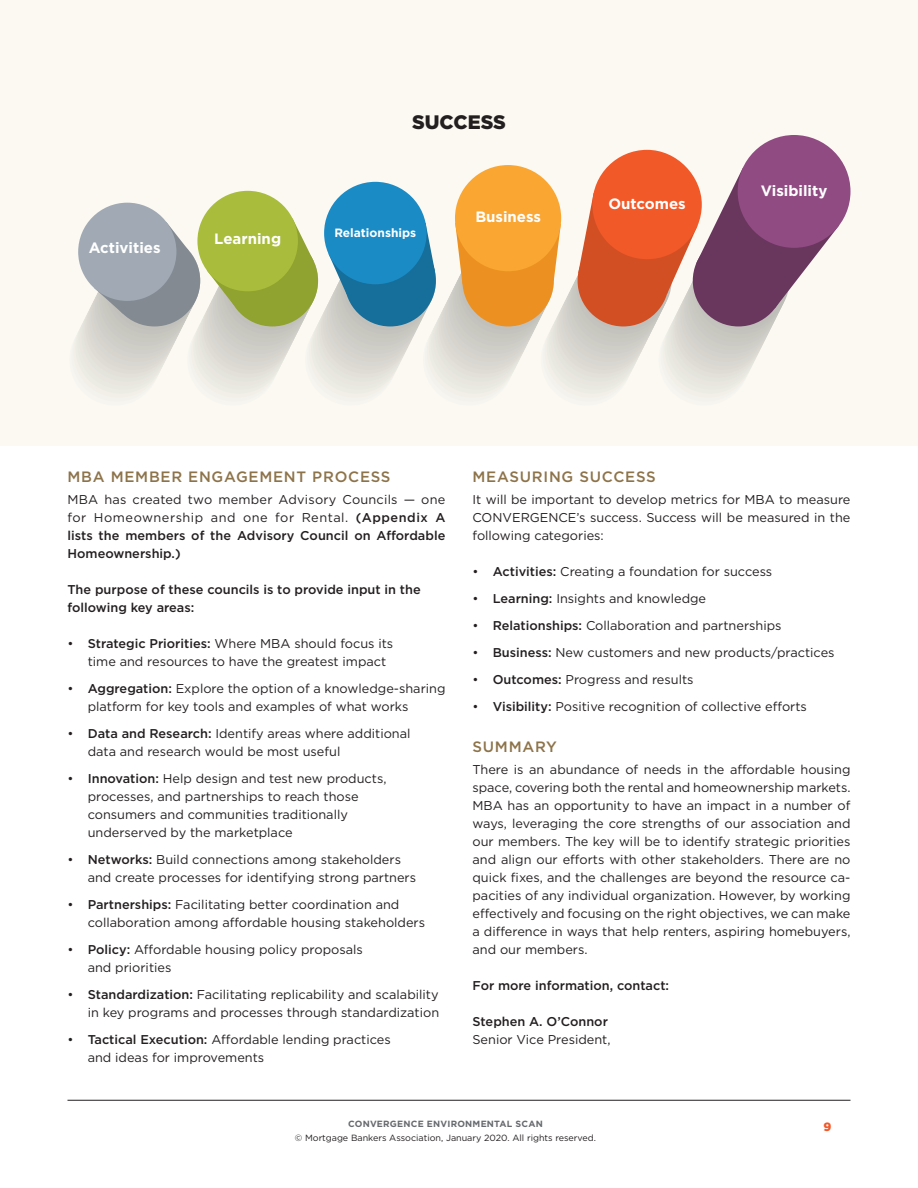
<style>
.page{position:relative;width:918px;height:1188px;background:#fff}
.page>*{position:absolute;margin:0;border:0;box-sizing:border-box;transform-origin:0 0}
.t1{font:900 19.5px "Gotham";color:#231f20}
.t2{font:500 15px "Gotham";letter-spacing:.05em;color:#8d734a}
.t3{font:700 15px "Gotham";color:#fff}
.t4{font:12.75px/18px "Gotham";color:#231f20}
.t5{font:500 12.75px/18px "Gotham";color:#231f20}
.t6{font:700 12px "Gotham";color:#fff}
.t7{font:900 12px "Gotham";color:#f15929}
.t8{font:9px "Gotham";color:#231f20}
.t9{font:700 9px "Gotham";letter-spacing:.025em;color:#676a6e}
.s1{font-weight:500}
</style>
<div class="page">
<hr style="left:68px;top:1100px;width:782px;height:1px;background:#231f20">
<div style="left:0;top:0;width:918px;height:446px;background:#fbf9f2"></div>
<svg style="left:74px;top:168px;width:765px;height:229px"></svg>
<div style="left:78px;top:203px;width:98px;height:98px;background:#a1aab4;border-radius:50%"></div>
<div style="left:197px;top:191px;width:101px;height:100px;background:#a9bc3b;border-radius:50%"></div>
<div style="left:324px;top:182px;width:103px;height:102px;background:#1b8bc6;border-radius:50%"></div>
<div style="left:455px;top:165px;width:106px;height:106px;background:#faa633;border-radius:50%"></div>
<div style="left:592px;top:150px;width:110px;height:109px;background:#f15929;border-radius:50%"></div>
<div style="left:738px;top:135px;width:112px;height:113px;background:#914b83;border-radius:50%"></div>
<p class="t3" style="left:89px;top:238px;width:73px">Activities</p>
<h1 class="t1" style="left:412px;top:109px;width:95px">SUCCESS</h1>
<p class="t3" style="left:214px;top:229px;width:68px">Learning</p>
<p class="t6" style="left:334px;top:225px;width:83px">Relationships</p>
<p class="t3" style="left:475px;top:207px;width:67px">Business</p>
<p class="t3" style="left:608px;top:193px;width:79px">Outcomes</p>
<p class="t3" style="left:761px;top:180px;width:68px">Visibility</p>
<p class="t2" style="left:68px;top:466px;width:325px">MBA MEMBER ENGAGEMENT PROCESS</p>
<p class="t4" style="left:68px;top:490px;width:380px;text-align:justify">MBA has created two member Advisory Councils — one for Homeownership and one for Rental. <span class="s1">(Appendix A lists the members of the Advisory Council on Affordable Homeownership.)</span></p>
<p class="t5" style="left:68px;top:580px;width:355px">The purpose of these councils is to provide input in the following key areas:</p>
<p class="t4" style="left:88px;top:634px;width:307px;text-indent:-20px">• <span class="s1">Strategic Priorities:</span> Where MBA should focus its time and resources to have the greatest impact</p>
<p class="t4" style="left:88px;top:679px;width:359px;text-indent:-20px">• <span class="s1">Aggregation:</span> Explore the option of a knowledge-sharing platform for key tools and examples of what works</p>
<p class="t4" style="left:88px;top:724px;width:324px;text-indent:-20px">• <span class="s1">Data and Research:</span> Identify areas where additional data and research would be most useful</p>
<p class="t4" style="left:88px;top:769px;width:300px;text-indent:-20px">• <span class="s1">Innovation:</span> Help design and test new products, processes, and partnerships to reach those consumers and communities traditionally underserved by the marketplace</p>
<p class="t4" style="left:88px;top:850px;width:330px;text-indent:-20px">• <span class="s1">Networks:</span> Build connections among stakeholders and create processes for identifying strong partners</p>
<p class="t4" style="left:88px;top:895px;width:339px;text-indent:-20px">• <span class="s1">Partnerships:</span> Facilitating better coordination and collaboration among affordable housing stakeholders</p>
<p class="t4" style="left:88px;top:940px;width:277px;text-indent:-20px">• <span class="s1">Policy:</span> Affordable housing policy proposals and priorities</p>
<p class="t4" style="left:68px;top:985px;width:373px;text-align:right">• <span class="s1">Standardization:</span> Facilitating replicability and scalability in key programs and processes through standardization</p>
<p class="t4" style="left:88px;top:1030px;width:305px;text-indent:-20px">• <span class="s1">Tactical Execution:</span> Affordable lending practices and ideas for improvements</p>
<p class="t2" style="left:472px;top:466px;width:185px">MEASURING SUCCESS</p>
<p class="t4" style="left:472px;top:490px;width:380px;text-align:justify">It will be important to develop metrics for MBA to measure CONVERGENCE’s success. Success will be measured in the following categories:</p>
<p class="t4" style="left:472px;top:562px;width:301px">• <span class="s1">Activities:</span> Creating a foundation for success</p>
<p class="t4" style="left:472px;top:589px;width:235px">• <span class="s1">Learning:</span> Insights and knowledge</p>
<p class="t4" style="left:472px;top:616px;width:311px">• <span class="s1">Relationships:</span> Collaboration and partnerships</p>
<p class="t4" style="left:472px;top:643px;width:364px">• <span class="s1">Business:</span> New customers and new products/practices</p>
<p class="t4" style="left:472px;top:670px;width:223px">• <span class="s1">Outcomes:</span> Progress and results</p>
<p class="t4" style="left:472px;top:697px;width:336px">• <span class="s1">Visibility:</span> Positive recognition of collective efforts</p>
<p class="t2" style="left:472px;top:736px;width:86px">SUMMARY</p>
<p class="t4" style="left:472px;top:760px;width:380px;text-align:justify">There is an abundance of needs in the affordable housing space, covering both the rental and homeownership markets.<br>MBA has an opportunity to have an impact in a number of ways, leveraging the core strengths of our association and our members. The key will be to identify strategic priorities and align our efforts with other stakeholders. There are no quick fixes, and the challenges are beyond the resource ca&shy;pacities of any individual organization. However, by working effectively and focusing on the right objectives, we can make a difference in ways that help renters, aspiring homebuyers, and our members.</p>
<p class="t5" style="left:472px;top:976px;width:198px">For more information, contact:</p>
<p class="t5" style="left:472px;top:1012px;width:137px">Stephen A. O’Connor</p>
<p class="t4" style="left:472px;top:1030px;width:140px">Senior Vice President,</p>
<p class="t9" style="left:348px;top:1118px;width:196px">CONVERGENCE ENVIRONMENTAL SCAN</p>
<p class="t8" style="left:295px;top:1132px;width:303px">© Mortgage Bankers Association, January 2020. All rights reserved.</p>
<p class="t7" style="left:824px;top:1118px;width:9px">9</p>
</div>
